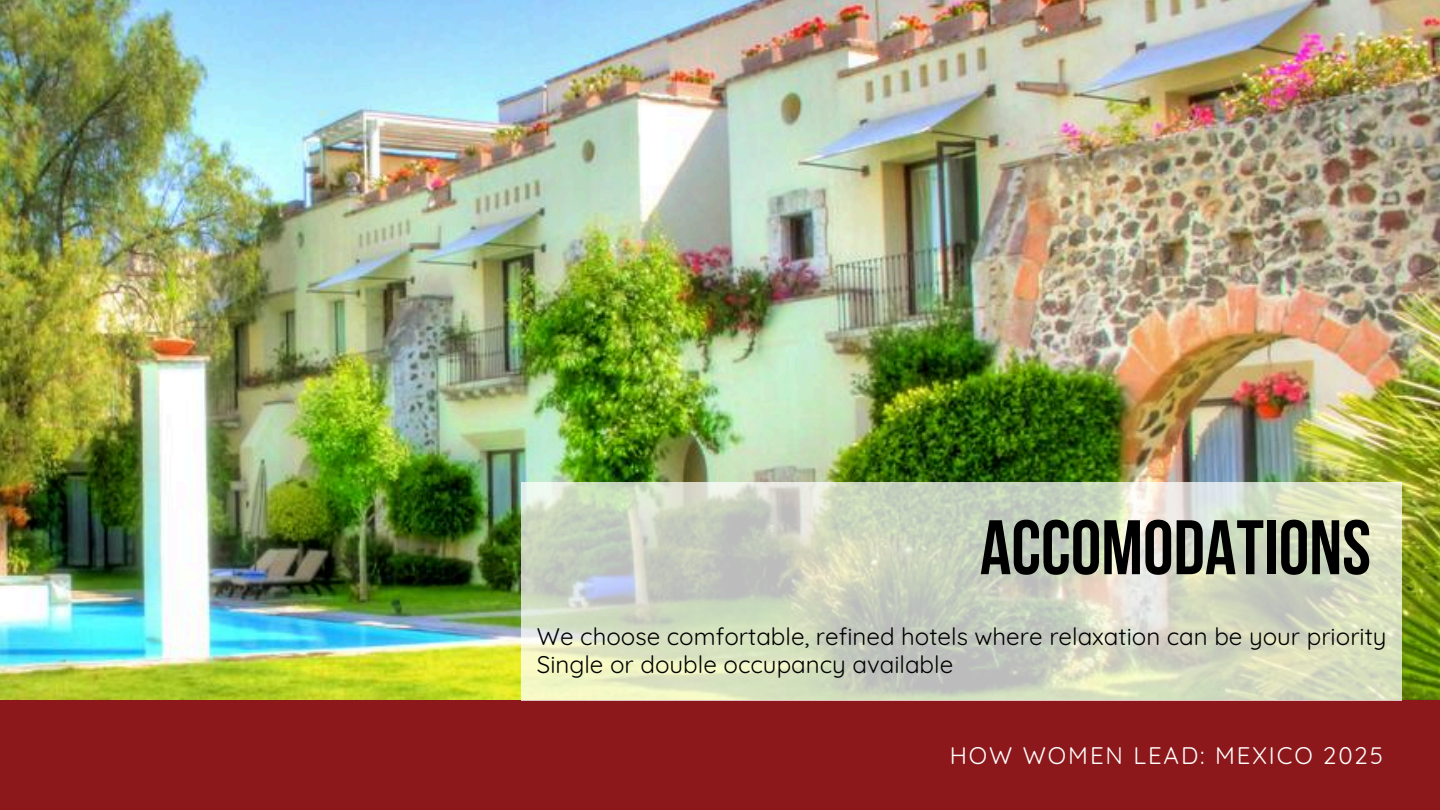
<style>
.page{position:relative;width:1440px;height:810px;background:#fff}
.page>*{position:absolute;margin:0;border:0;box-sizing:border-box;transform-origin:0 0}
.t1{font:77.1px "Bebas Neue Cyrillic";color:#000}
.t2{font:24.1px "Quicksand";color:#000}
.t3{font:24px "Quicksand";letter-spacing:.08em;color:#fff}
</style>
<div class="page">
<img style="left:0;top:0;width:1440px;height:700px">
<div style="left:0;top:700px;width:1440px;height:110px;background:#8d181b"></div>
<svg style="left:522px;top:482px;width:880px;height:219px;background:#d2d8c3"></svg>
<p class="t1" style="left:980px;top:516px;width:393px">ACCOMODATIONS</p>
<p class="t2" style="left:537px;top:621px;width:851px">We choose comfortable, refined hotels where relaxation can be your priority</p>
<h1 class="t2" style="left:537px;top:649px;width:418px">Single or double occupancy available</h1>
<p class="t3" style="left:950px;top:740px;width:435px">HOW WOMEN LEAD: MEXICO 2025</p>
</div>
